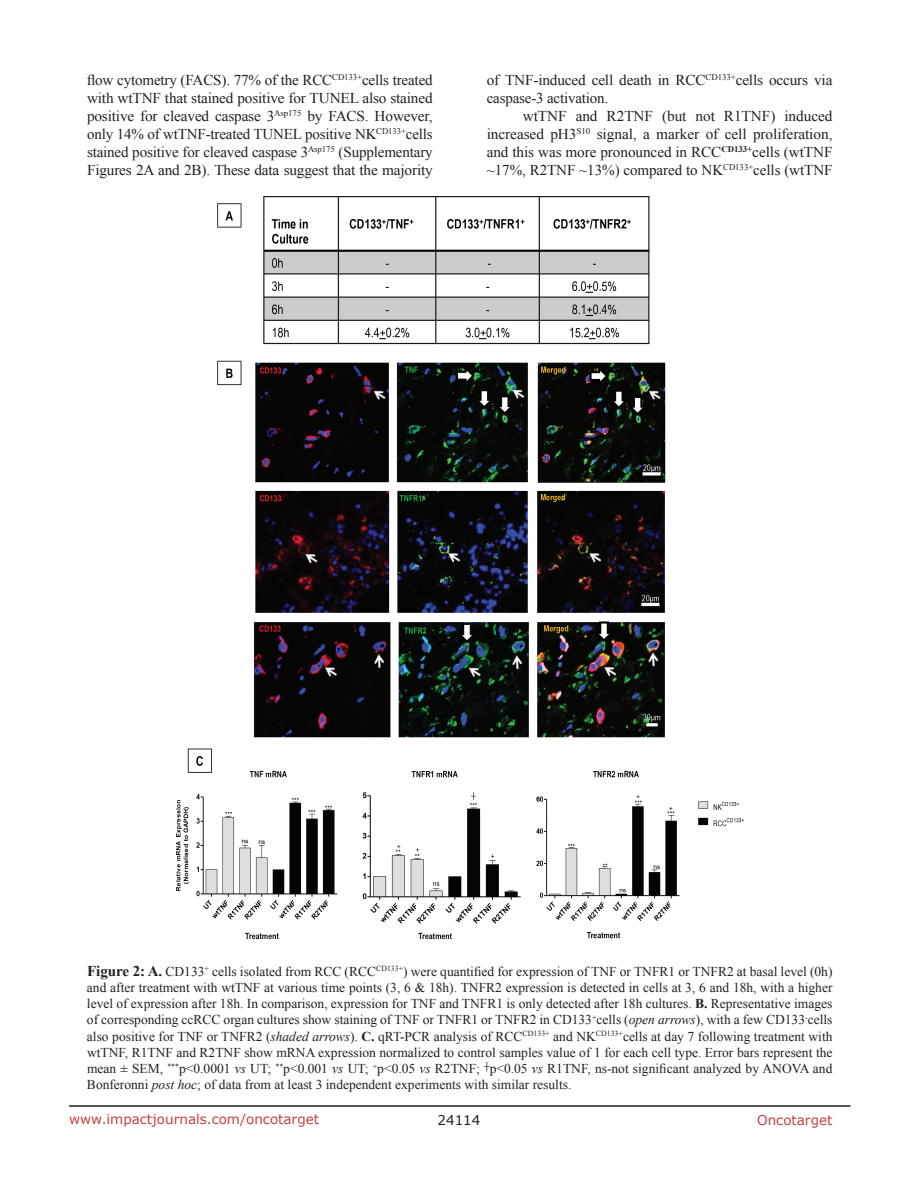
<style>
.page{position:relative;width:918px;height:1188px;background:#fff}
.page>*{position:absolute;margin:0;border:0;box-sizing:border-box;transform-origin:0 0}
.t1{font:15px/18px "Times New Roman";letter-spacing:-.01em;color:#231f20;text-align:justify}
.t2{font:13.5px/16.2px "Times New Roman";color:#231f20;text-align:justify}
.t3{font:13.5px "Verdana";color:#c24141}
.t4{font:13.5px "Verdana";color:#231f20}
.s1{font-weight:700;font-size:15px}
.s2{font-weight:700}
.s3{font-style:italic}
</style>
<div class="page">
<hr style="left:69px;top:1105px;width:781px;height:2px;background:#231f20">
<img style="left:176px;top:196px;width:567px;height:742px">
<p class="t1" style="left:87px;top:71px;width:347px">flow cytometry (FACS). 77% of the RCC<sup>CD133+</sup>cells treated with wtTNF that stained positive for TUNEL also stained positive for cleaved caspase 3<sup>Asp175</sup> by FACS. However, only 14% of wtTNF-treated TUNEL positive NK<sup>CD133+</sup>cells stained positive for cleaved caspase 3<sup>Asp175</sup> (Supplementary Figures 2A and 2B). These data suggest that the majority</p>
<p class="t1" style="left:487px;top:71px;width:347px">of TNF-induced cell death in RCC<sup>CD133+</sup>cells occurs via caspase-3 activation.</p>
<p class="t1" style="left:487px;top:107px;width:347px;text-indent:36px">wtTNF and R2TNF (but not R1TNF) induced increased pH3<sup>S10</sup> signal, a marker of cell proliferation, and this was more pronounced in RCC<sup>CD133+</sup>cells (wtTNF ~17%, R2TNF ~13%) compared to NK<sup>CD133+</sup>cells (wtTNF</p>
<p class="t2" style="left:87px;top:963px;width:747px"><span class="s1">Figure 2: A.</span> CD133<sup>+</sup> cells isolated from RCC (RCC<sup>CD133+</sup>) were quantified for expression of TNF or TNFR1 or TNFR2 at basal level (0h) and after treatment with wtTNF at various time points (3, 6 &amp; 18h). TNFR2 expression is detected in cells at 3, 6 and 18h, with a higher level of expression after 18h. In comparison, expression for TNF and TNFR1 is only detected after 18h cultures. <span class="s2">B.</span> Representative images of corresponding ccRCC organ cultures show staining of TNF or TNFR1 or TNFR2 in CD133<sup>+</sup>cells (<span class="s3">open arrows</span>), with a few CD133<sup>-</sup>cells also positive for TNF or TNFR2 (<span class="s3">shaded arrows</span>). <span class="s2">C.</span> qRT-PCR analysis of RCC<sup>CD133+</sup> and NK<sup>CD133+</sup>cells at day 7 following treatment with wtTNF, R1TNF and R2TNF show mRNA expression normalized to control samples value of 1 for each cell type. Error bars represent the mean ± SEM, <sup>***</sup>p&lt;0.0001 <span class="s3">vs</span> UT; <sup>**</sup>p&lt;0.001 <span class="s3">vs</span> UT; <sup>+</sup>p&lt;0.05 <span class="s3">vs</span> R2TNF; <sup>┼</sup>p&lt;0.05 <span class="s3">vs</span> R1TNF, ns-not significant analyzed by ANOVA and Bonferonni <span class="s3">post hoc</span>; of data from at least 3 independent experiments with similar results.</p>
<p class="t3" style="left:69px;top:1110px;width:252px">www.impactjournals.com/oncotarget</p>
<p class="t4" style="left:438px;top:1111px;width:44px">24114</p>
<p class="t3" style="left:757px;top:1111px;width:77px">Oncotarget</p>
</div>
